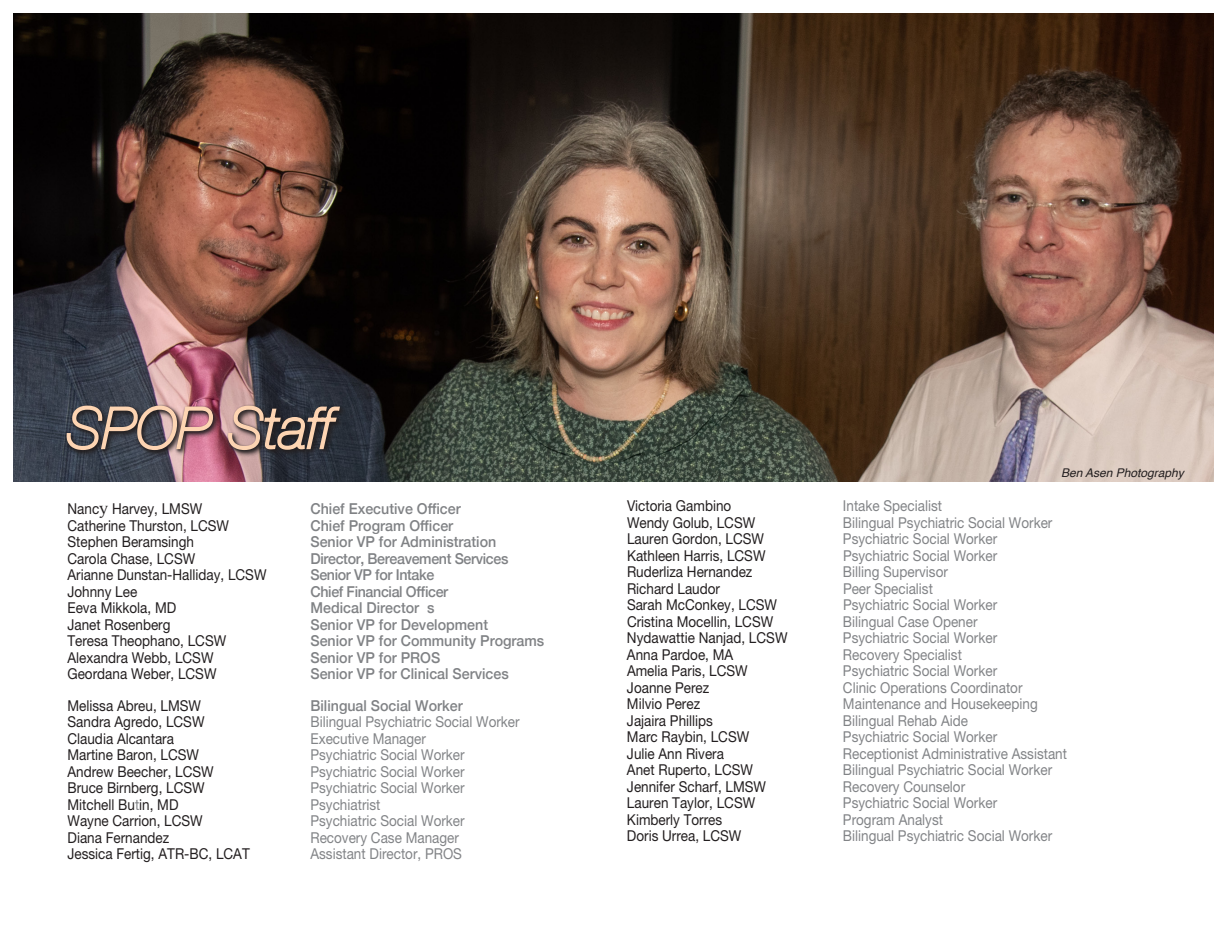
<style>
.page{position:relative;width:1227px;height:927px;background:#fff}
.page>*{position:absolute;margin:0;border:0;box-sizing:border-box;transform-origin:0 0}
.t1{font:15px "Helvetica Neue";color:#231f20;scale:.9 1}
.t2{font:15px "Helvetica Neue";color:#828487;scale:.9 1}
.t3{font:500 15px "Helvetica Neue";color:#808285;scale:.95 1}
.t4{font:500 15px "Helvetica Neue";letter-spacing:-.025em;color:#808285;scale:.95 1}
.body_copy{font:italic 12px "Helvetica";color:#231f20}
.s1{font-family:"Times New Roman";font-size:18px}
.s2{color:#828487}
</style>
<div class="page">
<img style="left:14px;top:14px;width:1200px;height:468px">
<svg style="left:65px;top:404px;width:282px;height:54px"></svg>
<svg style="left:65px;top:404px;width:279px;height:50px"></svg>
<svg style="left:64px;top:404px;width:151px;height:48px"></svg>
<svg style="left:226px;top:404px;width:116px;height:48px"></svg>
<p class="t1" style="left:68px;top:500px;width:151px">Nanc<span class="s1">y</span> Harvey, LMSW</p>
<p class="t3" style="left:310px;top:497px;width:160px">Chief Executive Officer</p>
<p class="t1" style="left:68px;top:516px;width:181px">Catherine Thurston, LCSW</p>
<p class="t3" style="left:310px;top:513px;width:152px">Chief Program Officer</p>
<p class="t1" style="left:68px;top:533px;width:142px">Stephen Beramsingh</p>
<p class="t3" style="left:310px;top:530px;width:197px">Senior VP for Administration</p>
<p class="t1" style="left:68px;top:549px;width:143px">Carola Chase, LCSW</p>
<p class="t4" style="left:310px;top:546px;width:210px">Director, Bereavement Services</p>
<p class="t1" style="left:68px;top:566px;width:223px">Arianne Dunstan-Halliday, LCSW</p>
<p class="t4" style="left:310px;top:563px;width:132px">Senior VP for Intake</p>
<p class="t1" style="left:68px;top:582px;width:79px">Johnny Lee</p>
<p class="t4" style="left:310px;top:579px;width:147px">Chief Financial Officer</p>
<p class="t1" style="left:68px;top:599px;width:122px">Eeva Mikkola, MD</p>
<p class="t3" style="left:310px;top:596px;width:132px">Medical Director s</p>
<p class="t1" style="left:68px;top:615px;width:116px">Janet Rosenberg</p>
<p class="t3" style="left:310px;top:612px;width:189px">Senior VP for Development</p>
<p class="t1" style="left:68px;top:632px;width:178px">Teresa Theophano, LCSW</p>
<p class="t3" style="left:310px;top:629px;width:248px">Senior VP for Community Programs</p>
<p class="t1" style="left:68px;top:648px;width:164px">Alexandra Webb, LCSW</p>
<p class="t3" style="left:310px;top:645px;width:138px">Senior VP for PROS</p>
<p class="t1" style="left:68px;top:665px;width:167px">Geordana Weber, LCSW</p>
<p class="t3" style="left:310px;top:662px;width:210px">Senior VP for Clinical Services</p>
<p class="t1" style="left:68px;top:696px;width:150px">Melissa Abreu, LMSW</p>
<p class="t3" style="left:310px;top:693px;width:162px">Bilingual Social Worker</p>
<p class="t1" style="left:68px;top:713px;width:154px">Sandra Agredo, LCSW</p>
<p class="t2" style="left:310px;top:713px;width:234px">Bilingual Psychiatric Social Worker</p>
<p class="t1" style="left:68px;top:729px;width:120px">Claudia Alcantara</p>
<p class="t2" style="left:310px;top:729px;width:130px">Executive Manager</p>
<p class="t1" style="left:68px;top:746px;width:148px">Martine Baron, LCSW</p>
<p class="t2" style="left:310px;top:746px;width:173px">Psychiatric Social Worker</p>
<p class="t1" style="left:68px;top:762px;width:164px">Andrew Beecher, LCSW</p>
<p class="t2" style="left:310px;top:762px;width:173px">Psychiatric Social Worker</p>
<p class="t1" style="left:68px;top:779px;width:154px">Bruce Birnberg, LCSW</p>
<p class="t2" style="left:310px;top:779px;width:173px">Psychiatric Social Worker</p>
<p class="t1" style="left:68px;top:795px;width:125px">Mitchell Bu<span class="s2">t</span>in, MD</p>
<p class="t2" style="left:310px;top:795px;width:79px">Psychiatrist</p>
<p class="t1" style="left:68px;top:812px;width:152px">Wayne Carrion, LCSW</p>
<p class="t2" style="left:310px;top:812px;width:173px">Psychiatric Social Worker</p>
<p class="t1" style="left:68px;top:828px;width:115px">Diana Fernandez</p>
<p class="t2" style="left:310px;top:828px;width:166px">Recovery Case Manager</p>
<p class="t1" style="left:68px;top:845px;width:204px">Jessica Fertig, ATR-BC, LCAT</p>
<p class="t2" style="left:310px;top:845px;width:170px">Assistant Director, PROS</p>
<p class="body_copy" style="left:1061px;top:463px;width:124px">Ben Asen Photography</p>
<p class="t1" style="left:627px;top:497px;width:117px">Victoria Gambino</p>
<p class="t2" style="left:843px;top:497px;width:112px">Intake Specialist</p>
<p class="t1" style="left:627px;top:514px;width:144px">Wendy Golub, LCSW</p>
<p class="t2" style="left:843px;top:514px;width:234px">Bilingual Psychiatric Social Worker</p>
<p class="t1" style="left:627px;top:530px;width:154px">Lauren Gordon, LCSW</p>
<p class="t2" style="left:843px;top:530px;width:173px">Psychiatric Social Worker</p>
<p class="t1" style="left:627px;top:547px;width:155px">Kathleen Harris, LCSW</p>
<p class="t2" style="left:843px;top:547px;width:173px">Psychiatric Social Worker</p>
<p class="t1" style="left:627px;top:563px;width:141px">Ruderliza Hernandez</p>
<p class="t2" style="left:843px;top:563px;width:118px">Billing Supervisor</p>
<p class="t1" style="left:627px;top:580px;width:105px">Richard Laudor</p>
<p class="t2" style="left:843px;top:580px;width:101px">Peer Specialist</p>
<p class="t1" style="left:627px;top:596px;width:168px">Sarah McConkey, LCSW</p>
<p class="t2" style="left:843px;top:596px;width:173px">Psychiatric Social Worker</p>
<p class="t1" style="left:627px;top:613px;width:164px">Cristina Mocellin, LCSW</p>
<p class="t2" style="left:843px;top:613px;width:151px">Bilingual Case Opener</p>
<p class="t1" style="left:627px;top:629px;width:180px">Nydawattie Nanjad, LCSW</p>
<p class="t2" style="left:843px;top:629px;width:173px">Psychiatric Social Worker</p>
<p class="t1" style="left:627px;top:646px;width:120px">Anna Pardoe, MA</p>
<p class="t2" style="left:843px;top:646px;width:134px">Recovery Specialist</p>
<p class="t1" style="left:627px;top:662px;width:136px">Amelia Paris, LCSW</p>
<p class="t2" style="left:843px;top:662px;width:173px">Psychiatric Social Worker</p>
<p class="t1" style="left:627px;top:679px;width:93px">Joanne Perez</p>
<p class="t2" style="left:843px;top:679px;width:201px">Clinic Operations Coordinator</p>
<p class="t1" style="left:627px;top:695px;width:83px">Milvio Perez</p>
<p class="t2" style="left:843px;top:695px;width:218px">Maintenance and Housekeeping</p>
<p class="t1" style="left:627px;top:712px;width:97px">Jajaira Phillips</p>
<p class="t2" style="left:843px;top:712px;width:140px">Bilingual Rehab Aide</p>
<p class="t1" style="left:627px;top:728px;width:137px">Marc Raybin, LCSW</p>
<p class="t2" style="left:843px;top:728px;width:173px">Psychiatric Social Worker</p>
<p class="t1" style="left:627px;top:745px;width:109px">Julie Ann Rivera</p>
<p class="t2" style="left:843px;top:745px;width:250px">Receptionist Administrative Assistant</p>
<p class="t1" style="left:627px;top:761px;width:142px">Anet Ruperto, LCSW</p>
<p class="t2" style="left:843px;top:761px;width:234px">Bilingual Psychiatric Social Worker</p>
<p class="t1" style="left:627px;top:778px;width:156px">Jennifer Scharf, LMSW</p>
<p class="t2" style="left:843px;top:778px;width:137px">Recovery Counselor</p>
<p class="t1" style="left:627px;top:794px;width:144px">Lauren Taylor, LCSW</p>
<p class="t2" style="left:843px;top:794px;width:173px">Psychiatric Social Worker</p>
<p class="t1" style="left:627px;top:811px;width:107px">Kimberly Torres</p>
<p class="t2" style="left:843px;top:811px;width:113px">Program Analyst</p>
<p class="t1" style="left:627px;top:827px;width:129px">Doris Urrea, LCSW</p>
<p class="t2" style="left:843px;top:827px;width:234px">Bilingual Psychiatric Social Worker</p>
</div>
